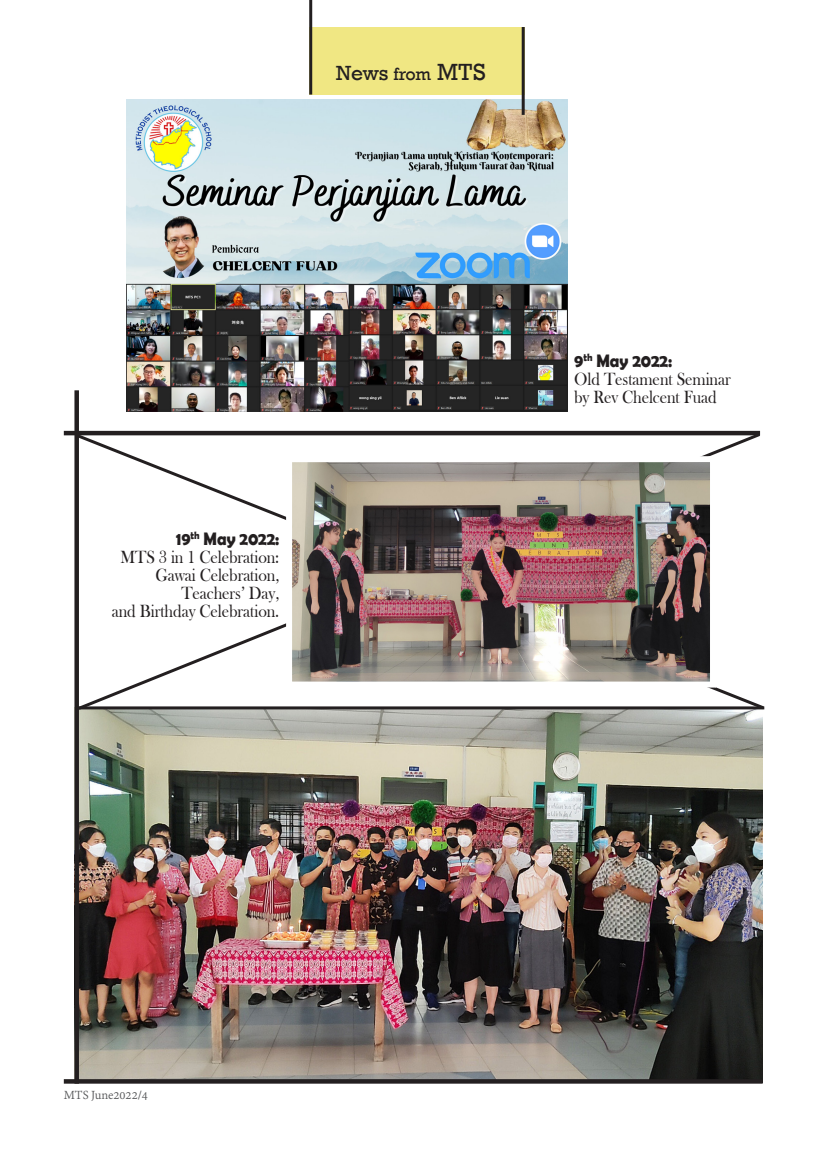
<style>
.page{position:relative;width:834px;height:1149px;background:#fff}
.page>*{position:absolute;margin:0;border:0;box-sizing:border-box;transform-origin:0 0}
.t1{font:21px "Rockwell";color:#231f20}
.t2{font:18.15px/18px "Bask Old Face";letter-spacing:-.005em;color:#231f20;scale:.91 1}
.t3{font:700 18.15px "Berlin Sans FB Demi";letter-spacing:-.005em;color:#231f20;scale:.91 1}
.t4{font:13.5px "Adobe Devanagari";letter-spacing:-.005em;color:#57585a}
.s1{font-size:18px}
.s2{font-size:24px}
</style>
<div class="page">
<img style="left:127px;top:100px;width:440px;height:311px">
<div style="left:309px;top:27px;width:215px;height:67px;background:#f0e783"></div>
<hr style="left:309px;top:0;width:3px;height:94px;background:#231f20">
<hr style="left:521px;top:27px;width:3px;height:88px;background:#231f20">
<img style="left:79px;top:712px;width:683px;height:366px">
<div style="left:74px;top:390px;width:5px;height:693px;background:#231f20"></div>
<svg style="left:79px;top:430px;width:684px;height:282px"></svg>
<img style="left:293px;top:463px;width:416px;height:217px">
<div style="left:286px;top:456px;width:430px;height:231px;border:6px solid #fff"></div>
<svg style="left:64px;top:1078px;width:698px;height:5px;background:#3a3737"></svg>
<hr style="left:77px;top:706px;width:687px;height:3px;background:#231f20">
<p class="t1" style="left:336px;top:61px;width:151px">News <span class="s1">from</span> <span class="s2">MTS</span></p>
<p class="t3" style="left:176px;top:528px;width:115px">19<sup>th</sup> May 2022:</p>
<p class="t2" style="left:121px;top:548px;width:176px;text-align:right">MTS 3 in 1 Celebration:<br>Gawai Celebration,</p>
<p class="t2" style="left:181px;top:584px;width:109px">Teachers’ Day,</p>
<p class="t2" style="left:112px;top:602px;width:186px">and Birthday Celebration.</p>
<p class="t3" style="left:574px;top:350px;width:109px">9<sup>th</sup> May 2022:</p>
<p class="t2" style="left:574px;top:370px;width:174px">Old Testament Seminar by Rev Chelcent Fuad</p>
<p class="t4" style="left:64px;top:1087px;width:86px">MTS June2022/4</p>
</div>
